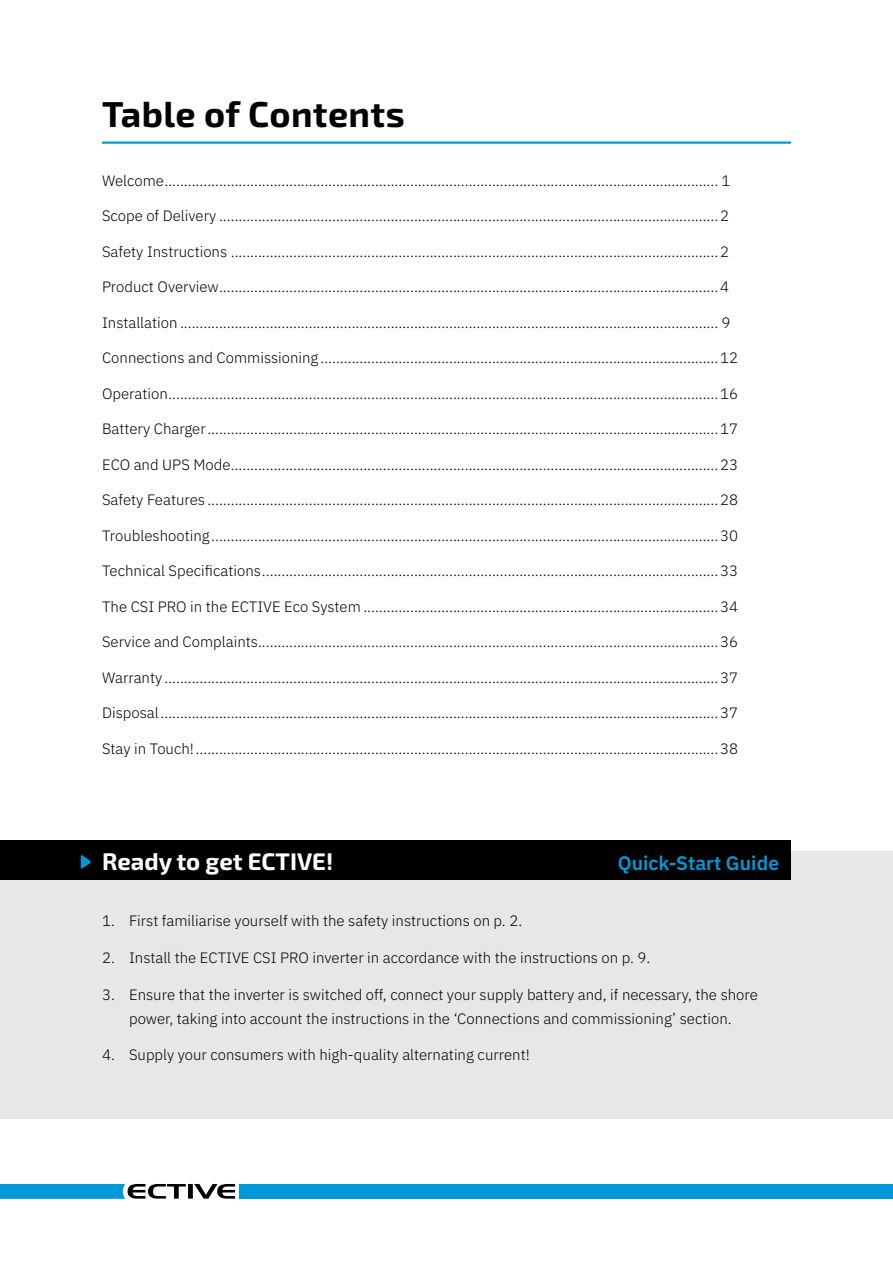
<style>
.page{position:relative;width:893px;height:1263px;background:#fff}
.page>*{position:absolute;margin:0;border:0;box-sizing:border-box;transform-origin:0 0}
.t1{font:700 36px "Exo 2";letter-spacing:.01em;color:#000}
.t2{font:700 24px "Exo 2";color:#fff}
.t3{font:600 19.5px "IBM Plex Sans";color:#0099d8}
.t4{font:300 15px/24px "IBM Plex Sans";color:#000;text-align:center}
</style>
<div class="page">
<svg style="left:0;top:1184px;width:235px;height:15px"></svg>
<div style="left:240px;top:1184px;width:653px;height:15px;background:#0099d8"></div>
<hr style="left:102px;top:141px;width:689px;height:3px;background:#0099d8">
<div style="left:0;top:851px;width:893px;height:267px;background:#e6e7e8"></div>
<div style="left:0;top:840px;width:791px;height:40px;background:#000"></div>
<svg style="left:81px;top:855px;width:10px;height:14px"></svg>
<h1 class="t1" style="left:102px;top:93px;width:304px">Table of Contents</h1>
<p class="t4" style="left:102px;top:167px;width:630px">Welcome.............................................................................................................................................. 1</p>
<p class="t4" style="left:102px;top:203px;width:628px">Scope of Delivery ................................................................................................................................2</p>
<p class="t4" style="left:102px;top:238px;width:628px">Safety Instructions .............................................................................................................................2</p>
<p class="t4" style="left:102px;top:274px;width:628px">Product Overview................................................................................................................................4</p>
<p class="t4" style="left:102px;top:309px;width:630px">Installation .......................................................................................................................................... 9</p>
<p class="t4" style="left:102px;top:345px;width:637px">Connections and Commissioning......................................................................................................12</p>
<p class="t4" style="left:102px;top:380px;width:637px">Operation.............................................................................................................................................16</p>
<p class="t4" style="left:102px;top:416px;width:637px">Battery Charger...................................................................................................................................17</p>
<p class="t4" style="left:102px;top:451px;width:637px">ECO and UPS Mode.............................................................................................................................23</p>
<p class="t4" style="left:102px;top:487px;width:637px">Safety Features ...................................................................................................................................28</p>
<p class="t4" style="left:102px;top:522px;width:637px">Troubleshooting..................................................................................................................................30</p>
<p class="t4" style="left:102px;top:558px;width:637px">Technical Specifications.....................................................................................................................33</p>
<p class="t4" style="left:102px;top:593px;width:637px">The CSI PRO in the ECTIVE Eco System ...........................................................................................34</p>
<p class="t4" style="left:102px;top:629px;width:637px">Service and Complaints......................................................................................................................36</p>
<p class="t4" style="left:102px;top:664px;width:637px">Warranty ..............................................................................................................................................37</p>
<p class="t4" style="left:102px;top:700px;width:637px">Disposal...............................................................................................................................................37</p>
<p class="t4" style="left:102px;top:735px;width:637px">Stay in Touch!......................................................................................................................................38</p>
<h2 class="t2" style="left:102px;top:847px;width:233px">Ready to get ECTIVE!</h2>
<h3 class="t3" style="left:618px;top:848px;width:163px">Quick-Start Guide</h3>
<p class="t4" style="left:102px;top:907px;width:422px">1. First familiarise yourself with the safety instructions on p. 2.</p>
<p class="t4" style="left:102px;top:944px;width:550px">2. Install the ECTIVE CSI PRO inverter in accordance with the instructions on p. 9.</p>
<p class="t4" style="left:102px;top:981px;width:657px">3. Ensure that the inverter is switched off, connect your supply battery and, if necessary, the shore power, taking into account the instructions in the ‘Connections and commissioning’ section.</p>
<p class="t4" style="left:102px;top:1042px;width:429px">4. Supply your consumers with high-quality alternating current!</p>
</div>
